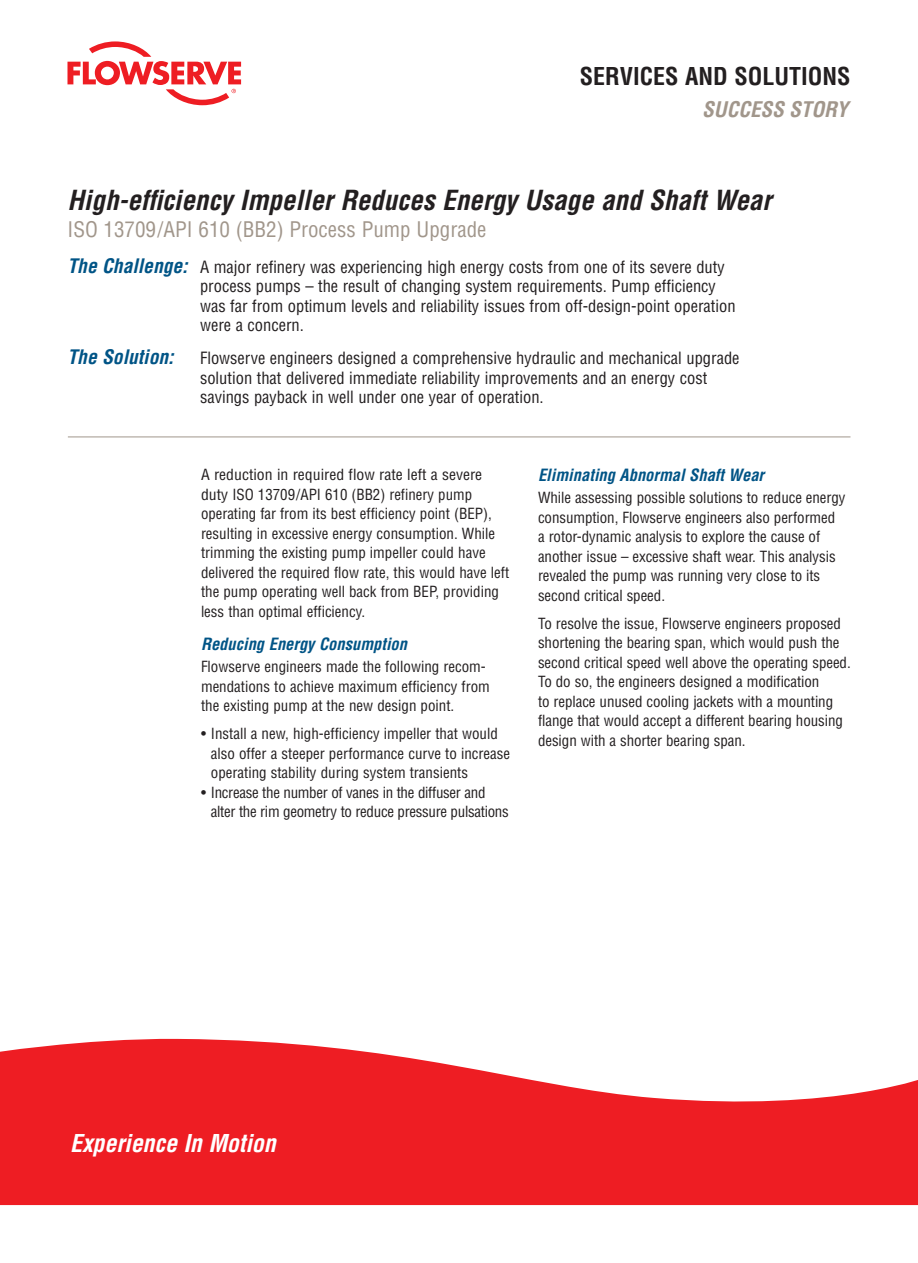
<style>
.page{position:relative;width:918px;height:1263px;background:#fff}
.page>*{position:absolute;margin:0;border:0;box-sizing:border-box;transform-origin:0 0}
.CS_Front_Page_Title{font:italic 700 condensed 27px "Helvetica LT Std";color:#231f20}
.SS-SERVICES___SOLUTI{font:700 condensed 24px "Helvetica LT Std";color:#231f20}
.t1{font:italic 700 condensed 24px "Helvetica LT Std";letter-spacing:-.005em;color:#fff}
.CS-Copy_Subhead{font:condensed 21px "Helvetica LT Std";color:#a1968b}
.SS-Success_Story_Hea{font:italic 700 condensed 21px "Helvetica LT Std";color:#a1968b}
.CS-Intro_copy{font:italic 700 condensed 19.5px "Helvetica LT Std";color:#005486}
.CS-Intro_copy-2{font:condensed 16.5px/19.5px "Helvetica LT Std";color:#231f20}
.CS-Subhead{font:italic 700 condensed 16.5px "Helvetica LT Std";color:#005486}
.CS-Body_Copy{font:condensed 15px/19.5px "Helvetica LT Std";letter-spacing:-.005em;color:#231f20}
.CS-Body_Copy-2{font:condensed 15px/19.5px "Helvetica LT Std";letter-spacing:-.005em;color:#231f20;scale:1.05 1}
.CS-Bullet_Indent{font:condensed 15px/19.5px "Helvetica LT Std";color:#231f20}
.CS-Bullet_Indent___2{font:condensed 15px/19.5px "Helvetica LT Std";letter-spacing:-.02em;color:#231f20}
.s1{font-weight:700;font-style:italic;font-size:19.5px;color:#005486}
</style>
<div class="page">
<svg style="left:0;top:1038px;width:918px;height:167px;fill:#ee1d23"></svg>
<svg style="left:68px;top:41px;width:173px;height:64px"></svg>
<hr style="left:68px;top:436px;width:782px;height:1px;background:#a1968b">
<p class="SS-SERVICES___SOLUTI" style="left:580px;top:61px;width:272px">SERVICES AND SOLUTIONS</p>
<p class="SS-Success_Story_Hea" style="left:702px;top:96px;width:61px">Success</p>
<p class="SS-Success_Story_Hea" style="left:789px;top:96px;width:61px">storY</p>
<p class="CS_Front_Page_Title" style="left:68px;top:183px;width:708px">High-efficiency Impeller Reduces Energy Usage and Shaft Wear</p>
<p class="CS-Copy_Subhead" style="left:68px;top:216px;width:420px">ISO 13709/API 610 (BB2) Process Pump Upgrade</p>
<p class="CS-Intro_copy-2" style="left:200px;top:257px;width:537px;text-indent:-133px"><span class="s1">The Challenge:</span> A major refinery was experiencing high energy costs from one of its severe duty process pumps – the result of changing system requirements. Pump efficiency was far from optimum levels and reliability issues from off-design-point operation were a concern.</p>
<p class="CS-Intro_copy" style="left:68px;top:345px;width:108px">The Solution:</p>
<p class="CS-Intro_copy-2" style="left:200px;top:348px;width:541px">Flowserve engineers designed a comprehensive hydraulic and mechanical upgrade solution that delivered immediate reliability improvements and an energy cost savings payback in well under one year of operation.</p>
<p class="CS-Body_Copy-2" style="left:201px;top:465px;width:295px">A reduction in required flow rate left a severe duty ISO 13709/API 610 (BB2) refinery pump operating far from its best efficiency point (BEP), resulting in excessive energy consumption. While trimming the existing pump impeller could have delivered the required flow rate, this would have left the pump operating well back from BEP, providing less than optimal efficiency.</p>
<p class="CS-Subhead" style="left:201px;top:633px;width:208px">Reducing Energy Consumption</p>
<p class="CS-Body_Copy" style="left:201px;top:657px;width:290px">Flowserve engineers made the following recom&shy;mendations to achieve maximum efficiency from the existing pump at the new design point.</p>
<p class="CS-Bullet_Indent" style="left:211px;top:724px;width:301px;text-indent:-10px">• Install a new, high-efficiency impeller that would also offer a steeper performance curve to increase operating stability during system transients</p>
<p class="CS-Bullet_Indent___2" style="left:211px;top:782px;width:299px;text-indent:-10px">• Increase the number of vanes in the diffuser and alter the rim geometry to reduce pressure pulsations</p>
<p class="CS-Subhead" style="left:538px;top:465px;width:229px">Eliminating Abnormal Shaft Wear</p>
<p class="CS-Body_Copy" style="left:538px;top:488px;width:309px">While assessing possible solutions to reduce energy consumption, Flowserve engineers also performed a rotor-dynamic analysis to explore the cause of another issue – excessive shaft wear. This analysis revealed the pump was running very close to its second critical speed.</p>
<p class="CS-Body_Copy" style="left:538px;top:614px;width:314px">To resolve the issue, Flowserve engineers proposed shortening the bearing span, which would push the second critical speed well above the operating speed.<br>To do so, the engineers designed a modification<br>to replace unused cooling jackets with a mounting flange that would accept a different bearing housing design with a shorter bearing span.</p>
<p class="t1" style="left:70px;top:1128px;width:207px">Experience In Motion</p>
</div>
